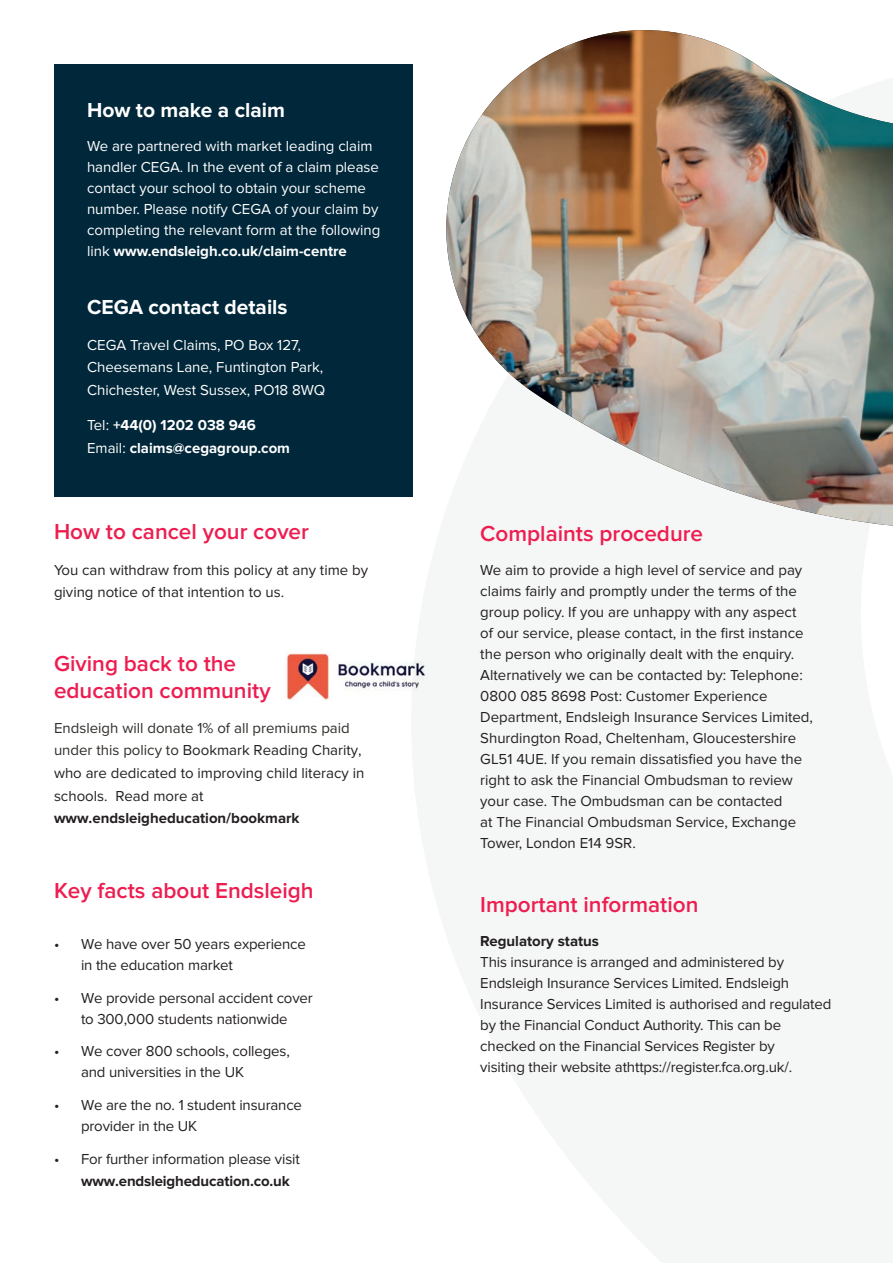
<style>
.page{position:relative;width:893px;height:1263px;background:#fff}
.page>*{position:absolute;margin:0;border:0;box-sizing:border-box;transform-origin:0 0}
.t1{font:600 22.5px/27px "Proxima Nova";color:#ed1d50}
.t2{font:700 21px "Proxima Nova";color:#fff}
.t3{font:15px/21px "Proxima Nova";color:#231f20}
.t4{font:15px/21px "Proxima Nova";color:#fff}
.t5{font:700 15px/22.5px "Proxima Nova";color:#fff}
.s1{font-weight:700}
.s2{font-weight:400}
.s3{color:#302d29}
</style>
<div class="page">
<img style="left:446px;top:30px;width:447px;height:496px">
<div style="left:54px;top:64px;width:358px;height:432px;background:#00273a"></div>
<img style="left:286px;top:652px;width:143px;height:48px">
<p class="t2" style="left:87px;top:97px;width:200px">How to make a claim</p>
<p class="t4" style="left:87px;top:136px;width:295px">We are partnered with market leading claim handler CEGA. In the event of a claim please contact your school to obtain your scheme number. Please notify CEGA of your claim by completing the relevant form at the following link <span class="s1">www.endsleigh.co.uk/claim-centre</span></p>
<p class="t2" style="left:87px;top:295px;width:202px">CEGA contact details</p>
<p class="t4" style="left:87px;top:334px;width:240px;line-height:22.5px">CEGA Travel Claims, PO Box 127,<br>Cheesemans Lane, Funtington Park,<br>Chichester, West Sussex, PO18 8WQ</p>
<p class="t5" style="left:87px;top:414px;width:205px"><span class="s2">Tel:</span> +44(0) 1202 038 946<br><span class="s2">Email:</span> claims@cegagroup.com</p>
<p class="t1" style="left:54px;top:519px;width:256px">How to cancel your cover</p>
<p class="t3" style="left:54px;top:559px;width:316px;line-height:22.5px">You can withdraw from this policy at any time by giving notice of that intention to us.</p>
<p class="t1" style="left:54px;top:650px;width:218px">Giving back to the education community</p>
<p class="t3" style="left:54px;top:717px;width:312px;line-height:22.5px"><span class="s3">Endsleigh will donate 1% of all premiums paid under this policy to</span> Bookmark Reading Charity, who are dedicated to improving child literacy in schools. Read more at <span class="s1">www.endsleigheducation/bookmark</span></p>
<p class="t1" style="left:54px;top:877px;width:261px">Key facts about Endsleigh</p>
<p class="t3" style="left:81px;top:933px;width:227px;text-indent:-27px">• We have over 50 years experience in the education market</p>
<p class="t3" style="left:54px;top:987px;width:260px;text-align:center">• We provide personal accident cover to 300,000 students nationwide</p>
<p class="t3" style="left:81px;top:1041px;width:210px;text-indent:-27px">• We cover 800 schools, colleges, and universities in the UK</p>
<p class="t3" style="left:81px;top:1095px;width:223px;text-indent:-27px">• We are the no. 1 student insurance provider in the UK</p>
<p class="t3" style="left:81px;top:1148px;width:220px;line-height:21.5px;text-indent:-27px">• For further information please visit <span class="s1">www.endsleigheducation.co.uk</span></p>
<p class="t1" style="left:480px;top:520px;width:224px">Complaints procedure</p>
<p class="t3" style="left:480px;top:559px;width:334px">We aim to provide a high level of service and pay claims fairly and promptly under the terms of the group policy. If you are unhappy with any aspect<br>of our service, please contact, in the first instance the person who originally dealt with the enquiry.<br>Alternatively we can be contacted by: Telephone:<br>0800 085 8698 Post: Customer Experience Department, Endsleigh Insurance Services Limited, Shurdington Road, Cheltenham, Gloucestershire GL51 4UE. If you remain dissatisfied you have the right to ask the Financial Ombudsman to review your case. The Ombudsman can be contacted<br>at The Financial Ombudsman Service, Exchange Tower, London E14 9SR.</p>
<p class="t1" style="left:480px;top:891px;width:220px">Important information</p>
<p class="t3" style="left:480px;top:931px;width:353px"><span class="s1">Regulatory status<br></span>This insurance is arranged and administered by Endsleigh Insurance Services Limited. Endsleigh Insurance Services Limited is authorised and regulated by the Financial Conduct Authority. This can be checked on the Financial Services Register by<br>visiting their website athttps://register.fca.org.uk/.</p>
</div>
